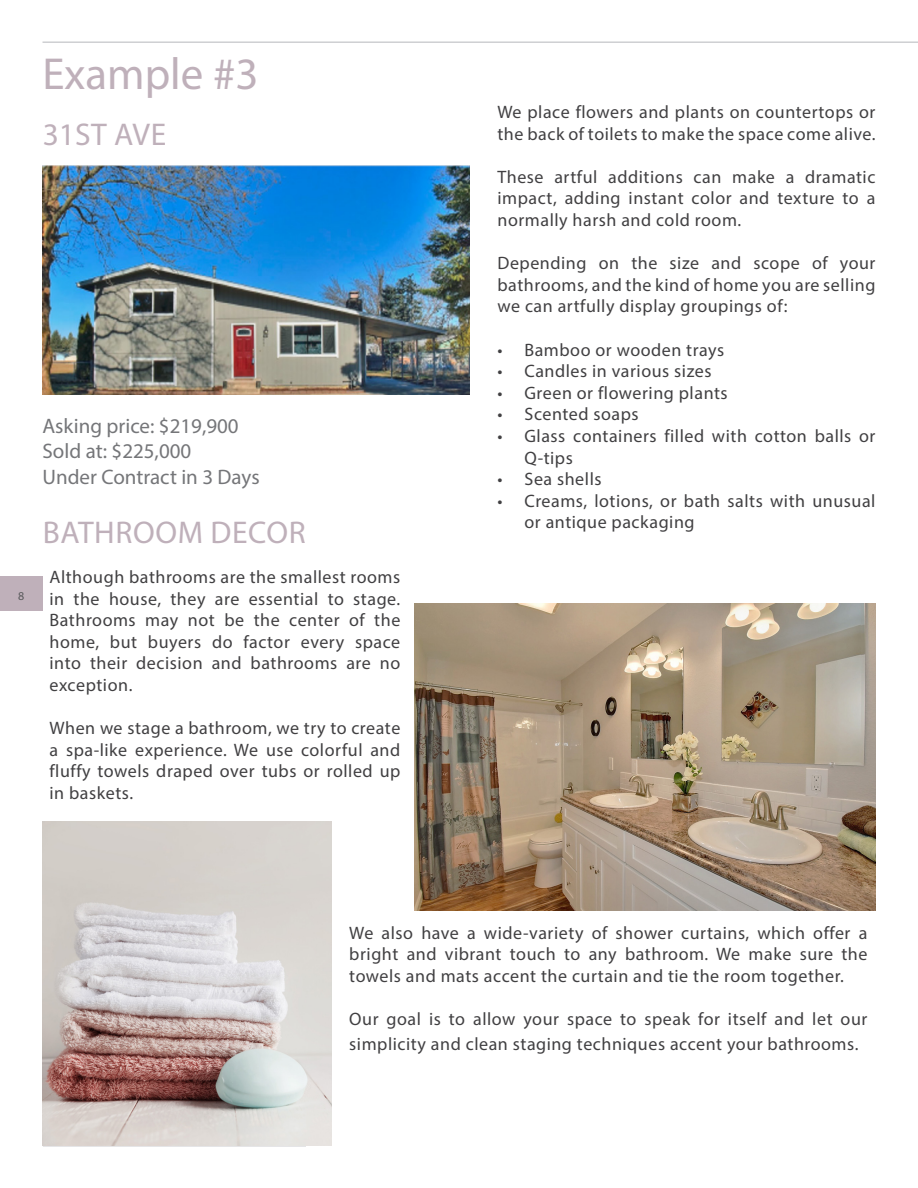
<style>
.page{position:relative;width:918px;height:1188px;background:#fff}
.page>*{position:absolute;margin:0;border:0;box-sizing:border-box;transform-origin:0 0}
.t1{font:45px "Myriad Pro";color:#bfb0ba}
.t2{font:31.5px "Myriad Pro";letter-spacing:.02em;color:#bfb0ba}
.t3{font:21px "Myriad Pro";color:#757679}
.Body_Text{font:18px/21.6px "Myriad Pro";letter-spacing:.03em;color:#414042;text-align:justify}
.t4{font:12px "Myriad Pro";color:#57585a}
</style>
<div class="page">
<div style="left:0;top:577px;width:43px;height:34px;background:#bfb0ba"></div>
<hr style="left:43px;top:42px;width:875px;height:1px;background:#b6b7bb">
<hr style="left:43px;top:1145px;width:263px;height:1px;background:#b6b7bb">
<img style="left:43px;top:166px;width:427px;height:229px">
<img style="left:43px;top:821px;width:289px;height:324px">
<img style="left:415px;top:604px;width:460px;height:307px">
<p class="t1" style="left:43px;top:47px;width:217px">Example #3</p>
<h2 class="t2" style="left:43px;top:115px;width:125px">31ST AVE</h2>
<p class="t4" style="left:18px;top:588px;width:8px">8</p>
<p class="t3" style="left:43px;top:413px;width:198px">Asking price: $219,900</p>
<p class="t3" style="left:43px;top:438px;width:150px">Sold at: $225,000</p>
<p class="t3" style="left:43px;top:464px;width:219px">Under Contract in 3 Days</p>
<p class="t2" style="left:43px;top:513px;width:264px">BATHROOM DECOR</p>
<p class="Body_Text" style="left:50px;top:566px;width:352px">Although bathrooms are the smallest rooms in the house, they are essential to stage.<br>Bathrooms may not be the center of the home, but buyers do factor every space into their decision and bathrooms are no exception.</p>
<p class="Body_Text" style="left:50px;top:717px;width:352px">When we stage a bathroom, we try to create a spa-like experience. We use colorful and fluffy towels draped over tubs or rolled up in baskets.</p>
<p class="Body_Text" style="left:497px;top:101px;width:380px">We place flowers and plants on countertops or the back of toilets to make the space come alive.</p>
<p class="Body_Text" style="left:497px;top:166px;width:379px">These artful additions can make a dramatic impact, adding instant color and texture to a normally harsh and cold room.</p>
<p class="Body_Text" style="left:497px;top:252px;width:380px">Depending on the size and scope of your bathrooms, and the kind of home you are selling we can artfully display groupings of:</p>
<p class="Body_Text" style="left:497px;top:339px;width:228px">• Bamboo or wooden trays</p>
<p class="Body_Text" style="left:497px;top:360px;width:216px">• Candles in various sizes</p>
<p class="Body_Text" style="left:497px;top:382px;width:232px">• Green or flowering plants</p>
<p class="Body_Text" style="left:497px;top:403px;width:143px">• Scented soaps</p>
<p class="Body_Text" style="left:524px;top:425px;width:352px;text-indent:-27px">• Glass containers filled with cotton balls or<br>Q-tips</p>
<p class="Body_Text" style="left:497px;top:468px;width:106px">• Sea shells</p>
<p class="Body_Text" style="left:524px;top:490px;width:353px;text-indent:-27px">• Creams, lotions, or bath salts with unusual or antique packaging</p>
<p class="Body_Text" style="left:349px;top:922px;width:520px">We also have a wide-variety of shower curtains, which offer a bright and vibrant touch to any bathroom. We make sure the towels and mats accent the curtain and tie the room together.</p>
<p class="Body_Text" style="left:349px;top:1006px;width:520px;line-height:25.2px">Our goal is to allow your space to speak for itself and let our simplicity and clean staging techniques accent your bathrooms.</p>
</div>
